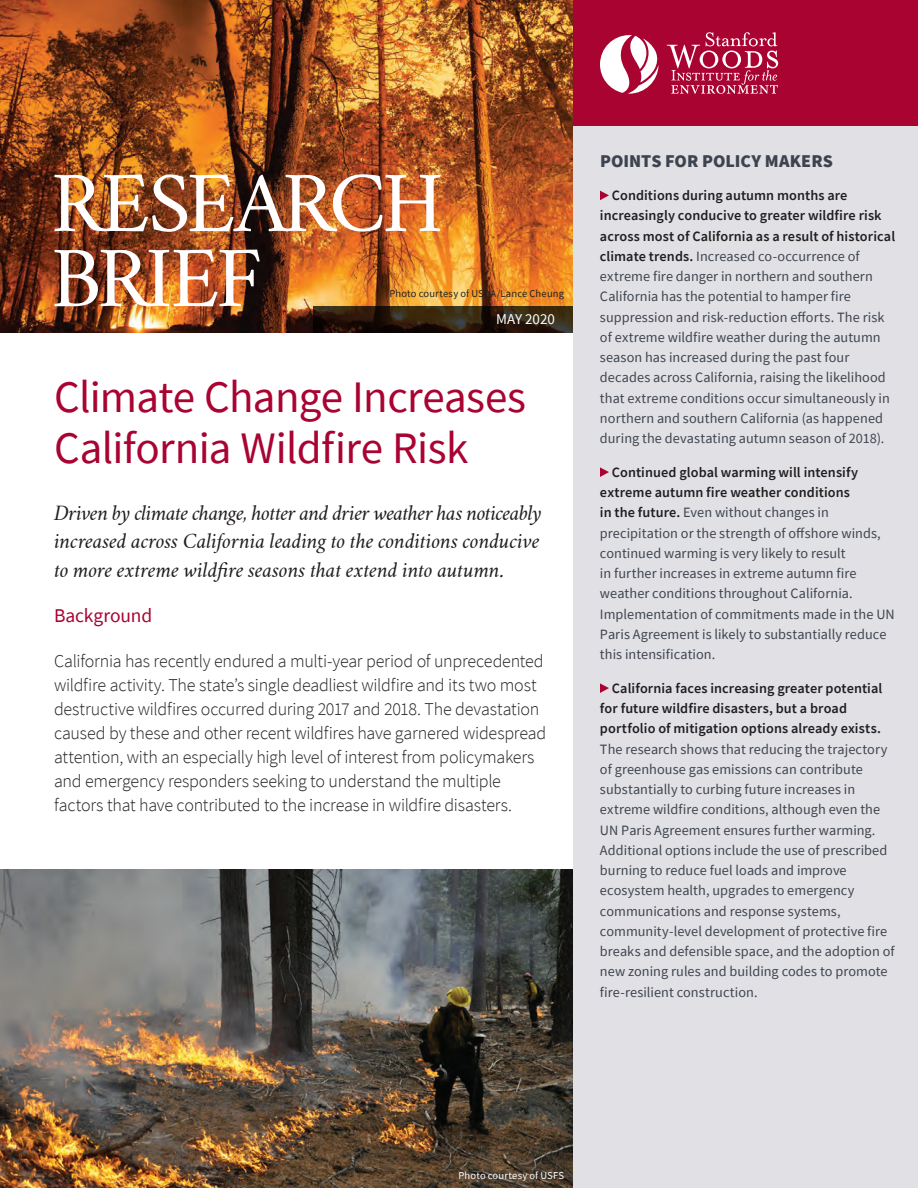
<style>
.page{position:relative;width:918px;height:1188px;background:#fff}
.page>*{position:absolute;margin:0;border:0;box-sizing:border-box;transform-origin:0 0}
.t1{font:75px/75px "Crimson Text";letter-spacing:-.055em;color:#fff}
.t2{font:45px/51px "Source Sans Pro";letter-spacing:-.015em;color:#a90332}
.t3{font:italic 19.5px/28.5px "Crimson Text";letter-spacing:-.01em;color:#231f20;text-align:justify}
.t4{font:19.5px "Source Sans Pro";letter-spacing:-.005em;color:#a90332}
.t5{font:300 18px/24px "Source Sans Pro";letter-spacing:-.015em;color:#231f20}
.t6{font:900 18px "Source Sans Pro";color:#3e444f}
.t7{font:15px "Source Sans Pro";color:#fff}
.t8{font:14.25px/20.2px "Source Sans Pro";letter-spacing:.005em;color:#3e444f}
.t9{font:600 14.25px/20.2px "Source Sans Pro";letter-spacing:.005em;color:#231f20}
.t10{font:10.5px "Source Sans Pro";letter-spacing:.015em;color:#231f20}
.t11{font:10.5px "Source Sans Pro";letter-spacing:.015em;color:#fff}
.s1{font-weight:600;color:#231f20}
</style>
<div class="page">
<img style="left:0;top:0;width:573px;height:333px">
<div style="left:573px;top:0;width:345px;height:126px;background:#a90332"></div>
<div style="left:573px;top:126px;width:345px;height:1062px;background:#e1e1e5"></div>
<svg style="left:600px;top:191px;width:9px;height:9px"></svg>
<svg style="left:600px;top:467px;width:9px;height:10px"></svg>
<svg style="left:600px;top:683px;width:9px;height:10px"></svg>
<img style="left:0;top:869px;width:573px;height:319px">
<svg style="left:314px;top:306px;width:259px;height:27px;background:#2c1d0f"></svg>
<svg style="left:600px;top:32px;width:179px;height:62px"></svg>
<h1 class="t1" style="left:51px;top:167px;width:394px">RESEARCH<br>BRIEF</h1>
<p class="t10" style="left:390px;top:287px;width:176px">Photo courtesy of USDA/Lance Cheung</p>
<p class="t7" style="left:496px;top:310px;width:60px">MAY 2020</p>
<h2 class="t2" style="left:54px;top:371px;width:474px">Climate Change Increases<br>California Wildfire Risk</h2>
<h3 class="t3" style="left:54px;top:499px;width:489px">Driven by climate change, hotter and drier weather has noticeably increased across California leading to the conditions conducive to more extreme wildfire seasons that extend into autumn.</h3>
<h3 class="t4" style="left:54px;top:603px;width:100px">Background</h3>
<p class="t5" style="left:54px;top:649px;width:494px">California has recently endured a multi-year period of unprecedented wildfire activity. The state’s single deadliest wildfire and its two most destructive wildfires occurred during 2017 and 2018. The devastation caused by these and other recent wildfires have garnered widespread attention, with an especially high level of interest from policymakers and emergency responders seeking to understand the multiple factors that have contributed to the increase in wildfire disasters.</p>
<p class="t6" style="left:600px;top:148px;width:234px">POINTS FOR POLICY MAKERS</p>
<p class="t8" style="left:600px;top:185px;width:297px;text-indent:12px"><span class="s1">Conditions during autumn months are increasingly conducive to greater wildfire risk across most of California as a result of historical climate trends.</span> Increased co-occurrence of extreme fire danger in northern and southern California has the potential to hamper fire suppression and risk-reduction efforts. The risk of extreme wildfire weather during the autumn season has increased during the past four decades across California, raising the likelihood that extreme conditions occur simultaneously in northern and southern California (as happened during the devastating autumn season of 2018).</p>
<p class="t8" style="left:600px;top:462px;width:296px;text-indent:12px"><span class="s1">Continued global warming will intensify extreme autumn fire weather conditions<br>in the future.</span> Even without changes in precipitation or the strength of offshore winds, continued warming is very likely to result<br>in further increases in extreme autumn fire weather conditions throughout California.<br>Implementation of commitments made in the UN Paris Agreement is likely to substantially reduce this intensification.</p>
<p class="t9" style="left:600px;top:678px;width:284px;text-indent:12px">California faces increasing greater potential for future wildfire disasters, but a broad portfolio of mitigation options already exists.</p>
<p class="t8" style="left:600px;top:739px;width:296px">The research shows that reducing the trajectory of greenhouse gas emissions can contribute substantially to curbing future increases in extreme wildfire conditions, although even the UN Paris Agreement ensures further warming.<br>Additional options include the use of prescribed burning to reduce fuel loads and improve ecosystem health, upgrades to emergency communications and response systems, community-level development of protective fire breaks and defensible space, and the adoption of new zoning rules and building codes to promote fire-resilient construction.</p>
<p class="t11" style="left:459px;top:1169px;width:107px">Photo courtesy of USFS</p>
</div>
